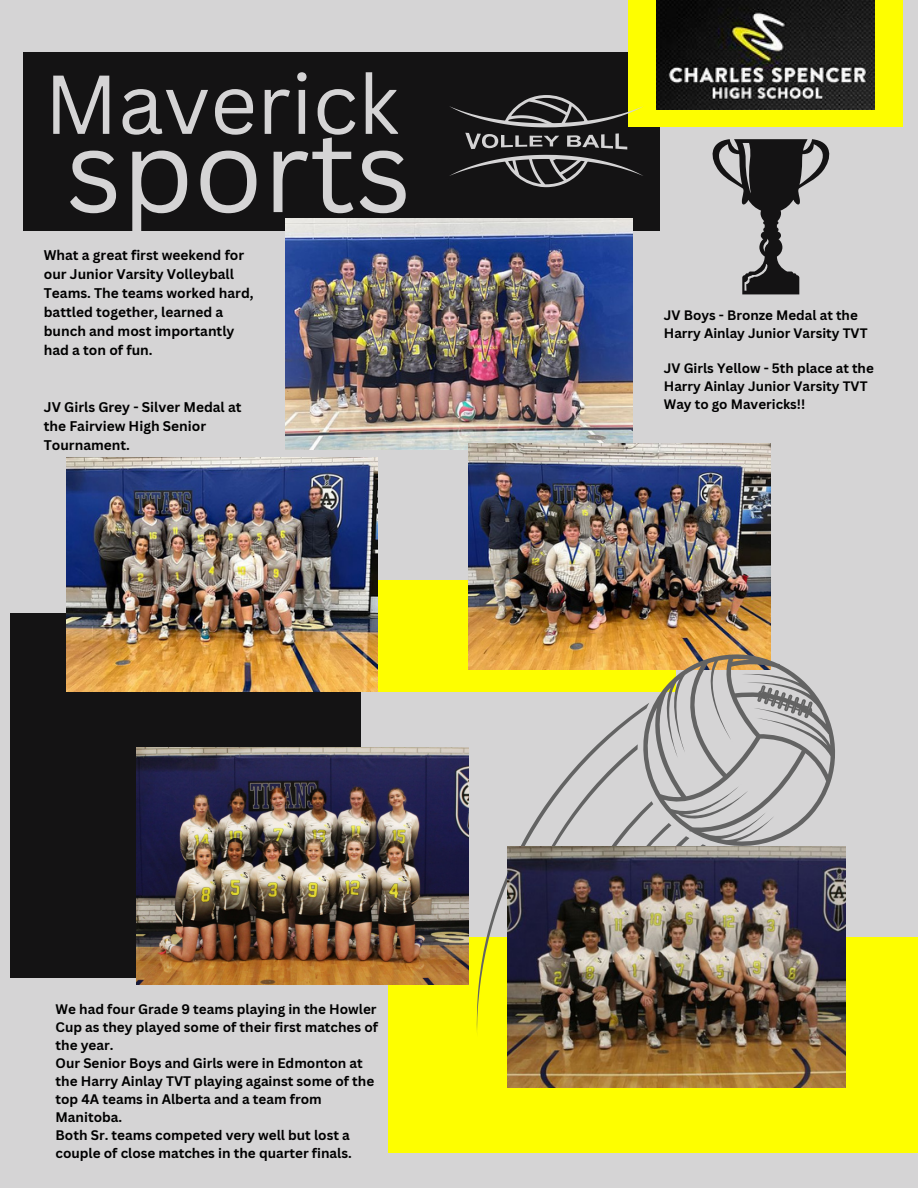
<style>
.page{position:relative;width:918px;height:1188px;background:#d5d4d5}
.page>*{position:absolute;margin:0;border:0;box-sizing:border-box;transform-origin:0 0}
.t1{font:112.05px "Canva Sans";color:#d5d4d5}
.t2{font:81.6px "Canva Sans";color:#d5d4d5}
.t3{font:700 13.65px/18.9px "Canva Sans";color:#000}
.t4{font:700 13.5px/18px "Canva Sans";color:#000}
.t5{font:700 13.35px/17.9px "Canva Sans";color:#000}
</style>
<div class="page">
<div style="left:24px;top:52px;width:636px;height:178px;background:#141314"></div>
<svg style="left:712px;top:139px;width:118px;height:155px"></svg>
<div style="left:326px;top:580px;width:350px;height:112px;background:#fefe00"></div>
<img style="left:286px;top:219px;width:346px;height:231px">
<div style="left:629px;top:0;width:274px;height:126px;background:#fefe00"></div>
<div style="left:10px;top:613px;width:351px;height:365px;background:#141314"></div>
<div style="left:388px;top:938px;width:530px;height:215px;background:#fefe00"></div>
<img style="left:657px;top:0;width:218px;height:109px">
<img style="left:66px;top:458px;width:312px;height:234px">
<img style="left:469px;top:443px;width:301px;height:227px">
<svg style="left:449px;top:95px;width:195px;height:92px"></svg>
<img style="left:137px;top:748px;width:331px;height:237px">
<svg style="left:632px;top:646px;width:210px;height:201px"></svg>
<svg style="left:477px;top:703px;width:172px;height:334px"></svg>
<svg style="left:509px;top:744px;width:233px;height:103px"></svg>
<img style="left:508px;top:847px;width:337px;height:241px">
<p class="t2" style="left:44px;top:47px;width:356px">Maverick</p>
<p class="t1" style="left:66px;top:92px;width:347px">sports</p>
<p class="t3" style="left:44px;top:245px;width:211px">What a great first weekend for our Junior Varsity Volleyball<br>Teams. The teams worked hard, battled together, learned a bunch and most importantly had a ton of fun.</p>
<p class="t3" style="left:44px;top:397px;width:199px">JV Girls Grey - Silver Medal at the Fairview High Senior<br>Tournament.</p>
<p class="t4" style="left:56px;top:1000px;width:324px;text-align:justify">We had four Grade 9 teams playing in the Howler Cup as they played some of their first matches of the year.</p>
<p class="t4" style="left:56px;top:1054px;width:320px">Our Senior Boys and Girls were in Edmonton at the Harry Ainlay TVT playing against some of the top 4A teams in Alberta and a team from Manitoba.</p>
<p class="t4" style="left:56px;top:1126px;width:298px">Both Sr. teams competed very well but lost a couple of close matches in the quarter finals.</p>
<p class="t5" style="left:664px;top:306px;width:205px">JV Boys - Bronze Medal at the<br>Harry Ainlay Junior Varsity TVT</p>
<p class="t5" style="left:664px;top:359px;width:211px">JV Girls Yellow - 5th place at the<br>Harry Ainlay Junior Varsity TVT</p>
<p class="t5" style="left:664px;top:395px;width:143px">Way to go Mavericks!!</p>
</div>
